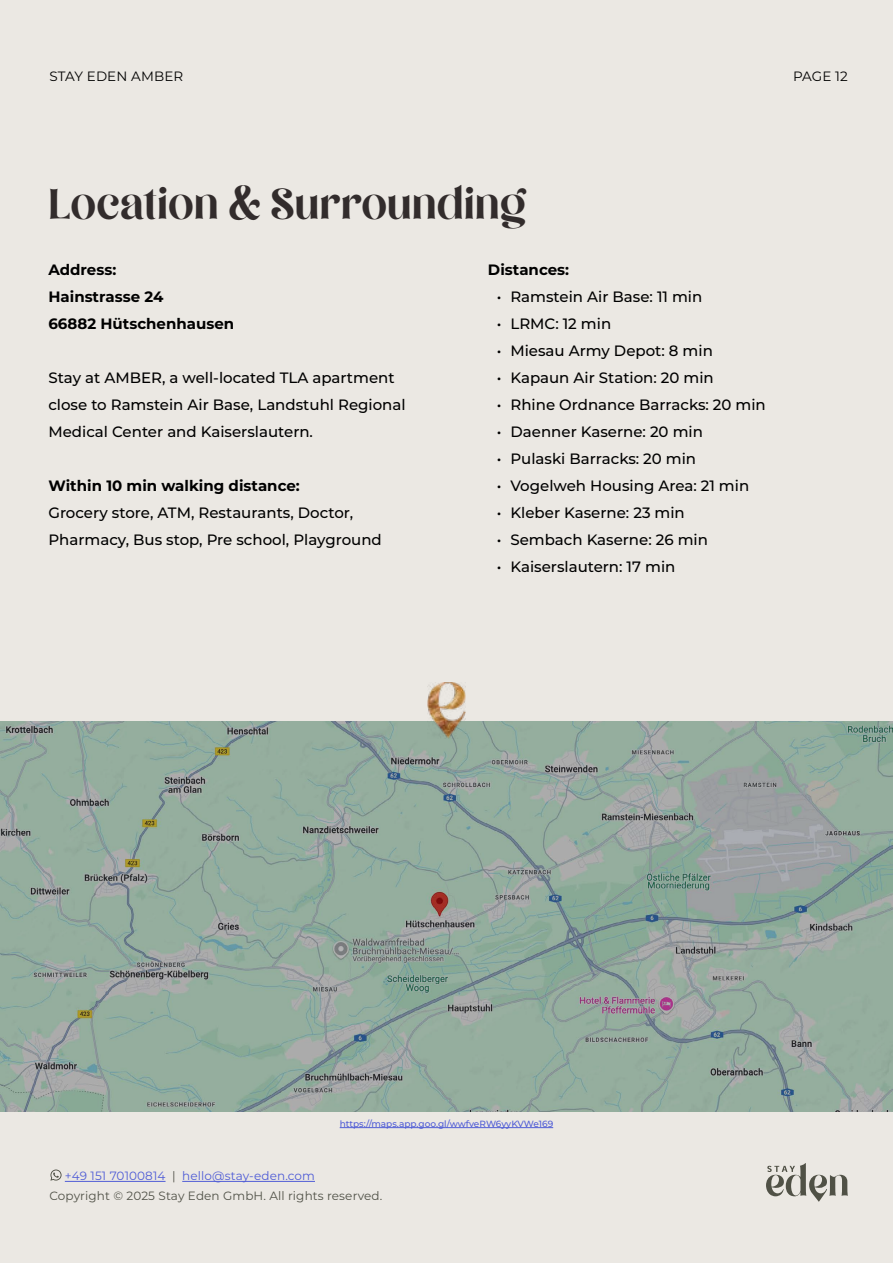
<style>
.page{position:relative;width:893px;height:1263px;background:#ebe8e3}
.page>*{position:absolute;margin:0;border:0;box-sizing:border-box;transform-origin:0 0}
.t1{font:48px "Million Dreams";color:#322c2c}
.t2{font:500 15px/27px "Montserrat";color:#000}
.t3{font:700 15px/27px "Montserrat";color:#000}
.t4{font:13.5px "Montserrat";letter-spacing:.01em;color:#000}
.t5{font:12px "Montserrat";letter-spacing:.01em;color:#505147}
.t6{font:12px "Montserrat";letter-spacing:.01em;color:#4f5cd6}
.t7{font:500 9px "Montserrat";color:#4f5cd6}
.s1{color:#505147}
</style>
<div class="page">
<svg style="left:766px;top:1163px;width:82px;height:39px"></svg>
<hr style="left:65px;top:1181px;width:101px;height:1px;background:#4f5cd6">
<hr style="left:182px;top:1181px;width:133px;height:1px;background:#4f5cd6">
<svg style="left:50px;top:1169px;width:12px;height:12px"></svg>
<svg style="left:0;top:722px;width:893px;height:390px;background:#92a79c"></svg>
<img style="left:427px;top:682px;width:39px;height:56px">
<hr style="left:340px;top:1127px;width:213px;height:1px;background:#4f5cd6">
<p class="t4" style="left:50px;top:67px;width:135px">STAY EDEN AMBER</p>
<p class="t4" style="left:793px;top:67px;width:56px">PAGE 12</p>
<h1 class="t1" style="left:48px;top:175px;width:479px">Location &amp; Surrounding</h1>
<p class="t3" style="left:48px;top:256px;width:187px">Address:<br>Hainstrasse 24<br>66882 Hütschenhausen</p>
<p class="t3" style="left:488px;top:256px;width:83px">Distances:</p>
<p class="t2" style="left:497px;top:283px;width:207px">• Ramstein Air Base: 11 min</p>
<p class="t2" style="left:497px;top:310px;width:116px">• LRMC: 12 min</p>
<p class="t2" style="left:497px;top:337px;width:217px">• Miesau Army Depot: 8 min</p>
<p class="t2" style="left:497px;top:364px;width:218px">• Kapaun Air Station: 20 min</p>
<p class="t2" style="left:497px;top:391px;width:270px">• Rhine Ordnance Barracks: 20 min</p>
<p class="t2" style="left:497px;top:418px;width:207px">• Daenner Kaserne: 20 min</p>
<p class="t2" style="left:497px;top:445px;width:201px">• Pulaski Barracks: 20 min</p>
<p class="t2" style="left:497px;top:472px;width:254px">• Vogelweh Housing Area: 21 min</p>
<p class="t2" style="left:497px;top:499px;width:189px">• Kleber Kaserne: 23 min</p>
<p class="t2" style="left:497px;top:526px;width:213px">• Sembach Kaserne: 26 min</p>
<p class="t2" style="left:497px;top:553px;width:180px">• Kaiserslautern: 17 min</p>
<p class="t2" style="left:48px;top:364px;width:359px">Stay at AMBER, a well-located TLA apartment close to Ramstein Air Base, Landstuhl Regional<br>Medical Center and Kaiserslautern.</p>
<p class="t3" style="left:48px;top:472px;width:253px">Within 10 min walking distance:</p>
<p class="t2" style="left:48px;top:499px;width:335px">Grocery store, ATM, Restaurants, Doctor,<br>Pharmacy, Bus stop, Pre school, Playground</p>
<p class="t6" style="left:65px;top:1168px;width:252px">+49 151 70100814 <span class="s1">|</span> hello@stay-eden.com</p>
<p class="t7" style="left:340px;top:1117px;width:215px">https://maps.app.goo.gl/wwfveRW6yyKVWe169</p>
<p class="t5" style="left:50px;top:1188px;width:334px">Copyright © 2025 Stay Eden GmbH. All rights reserved.</p>
</div>
